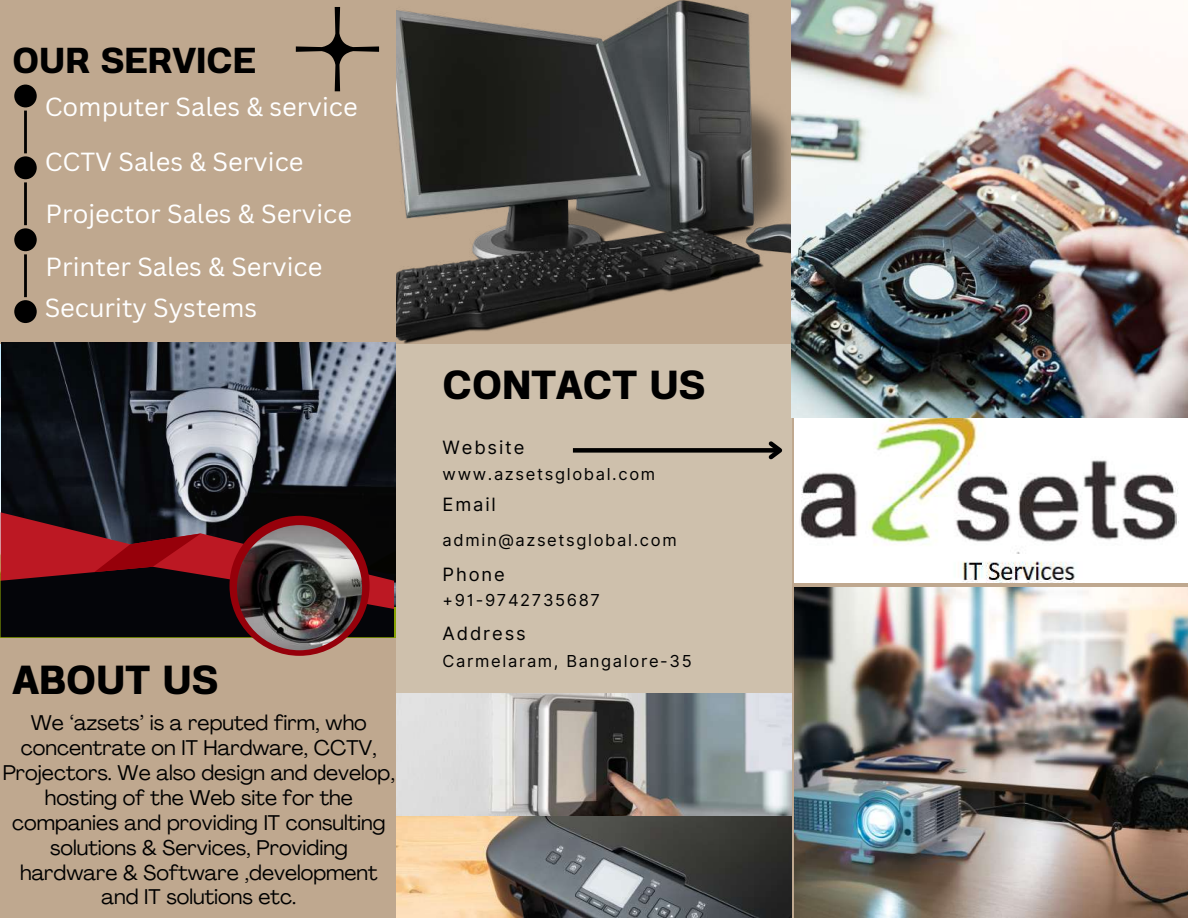
<style>
.page{position:relative;width:1188px;height:918px;background:#bfa88f}
.page>*{position:absolute;margin:0;border:0;box-sizing:border-box;transform-origin:0 0}
.t1{font:700 40.5px "Prachason Neue";color:#000}
.t2{font:700 36px "Prachason Neue";color:#000}
.t3{font:25.5px/54.8px "Canva Sans";color:#fff}
.t4{font:21px/24.9px "Agrandir";color:#000;text-align:center}
.t5{font:18.3px "Inter";letter-spacing:.1em;color:#000}
.t6{font:16.5px "Inter";letter-spacing:.1em;color:#000}
</style>
<div class="page">
<img style="left:396px;top:0;width:396px;height:344px">
<img style="left:396px;top:692px;width:396px;height:226px">
<svg style="left:296px;top:7px;width:83px;height:84px"></svg>
<div style="left:396px;top:344px;width:396px;height:348px;background:#cec0ac"></div>
<div style="left:573px;top:448px;width:207px;height:5px;background:#000"></div>
<svg style="left:765px;top:441px;width:18px;height:19px"></svg>
<svg style="left:14px;top:85px;width:23px;height:238px"></svg>
<img style="left:2px;top:343px;width:394px;height:264px">
<svg style="left:1px;top:512px;width:393px;height:125px;background:#3d0f15"></svg>
<div style="left:230px;top:516px;width:140px;height:140px;background:#96000a;border-radius:50%"></div>
<img style="left:237px;top:525px;width:125px;height:125px;border-radius:50%">
<img style="left:794px;top:417px;width:394px;height:166px">
<img style="left:792px;top:0;width:396px;height:417px">
<img style="left:794px;top:588px;width:394px;height:330px">
<h2 class="t2" style="left:13px;top:44px;width:245px">OUR SERVICE</h2>
<p class="t3" style="left:45px;top:79px;width:314px">Computer Sales &amp; service<br>CCTV Sales &amp; Service</p>
<p class="t3" style="left:45px;top:187px;width:308px;line-height:52.3px">Projector Sales &amp; Service<br>Printer Sales &amp; Service</p>
<p class="t3" style="left:45px;top:280px;width:214px">Security Systems</p>
<h1 class="t1" style="left:13px;top:662px;width:207px">ABOUT US</h1>
<p class="t4" style="left:3px;top:712px;width:394px">We ‘azsets’ is a reputed firm, who concentrate on IT Hardware, CCTV, Projectors. We also design and develop, hosting of the Web site for the companies and providing IT consulting solutions &amp; Services, Providing hardware &amp; Software ,development and IT solutions etc.</p>
<h1 class="t1" style="left:443px;top:367px;width:264px">CONTACT US</h1>
<p class="t5" style="left:443px;top:437px;width:83px">Website</p>
<p class="t6" style="left:443px;top:464px;width:214px">www.azsetsglobal.com</p>
<p class="t5" style="left:443px;top:493px;width:55px">Email</p>
<p class="t6" style="left:443px;top:530px;width:236px">admin@azsetsglobal.com</p>
<p class="t5" style="left:443px;top:564px;width:64px">Phone</p>
<p class="t6" style="left:443px;top:591px;width:159px">+91-9742735687</p>
<p class="t5" style="left:443px;top:622px;width:85px">Address</p>
<p class="t6" style="left:443px;top:651px;width:251px">Carmelaram, Bangalore-35</p>
</div>
